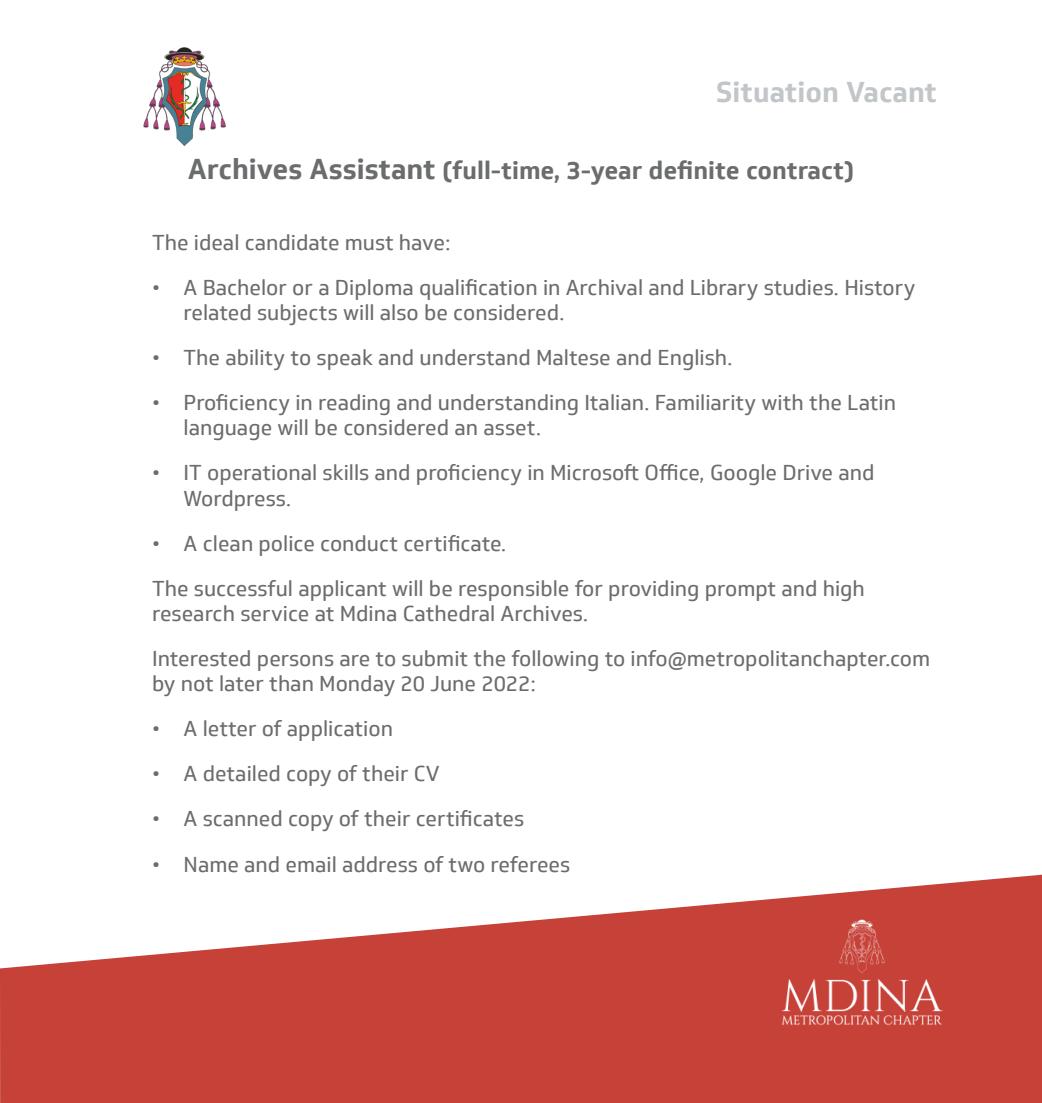
<style>
.page{position:relative;width:1042px;height:1103px;background:#fff}
.page>*{position:absolute;margin:0;border:0;box-sizing:border-box;transform-origin:0 0}
.t1{font:700 28px "Soleto";color:#c2c6c9}
.t2{font:700 24.5px "Soleto";color:#6a6c6d}
.Body{font:21px/25.2px "Soleto";color:#6a6c6d}
.s1{font-size:28px}
</style>
<div class="page">
<svg style="left:0;top:874px;width:1042px;height:228px;fill:#c64239"></svg>
<img style="left:781px;top:919px;width:161px;height:106px">
<img style="left:143px;top:47px;width:83px;height:99px">
<p class="t1" style="left:716px;top:74px;width:222px">Situation Vacant</p>
<p class="t2" style="left:188px;top:154px;width:668px"><span class="s1">Archives Assistant</span> (full-time, 3-year definite contract)</p>
<p class="Body" style="left:152px;top:230px;width:300px">The ideal candidate must have:</p>
<p class="Body" style="left:184px;top:275px;width:733px;text-indent:-32px">• A Bachelor or a Diploma qualification in Archival and Library studies. History related subjects will also be considered.</p>
<p class="Body" style="left:152px;top:345px;width:582px">• The ability to speak and understand Maltese and English.</p>
<p class="Body" style="left:184px;top:390px;width:714px;text-indent:-32px">• Proficiency in reading and understanding Italian. Familiarity with the Latin language will be considered an asset.</p>
<p class="Body" style="left:184px;top:460px;width:692px;text-indent:-32px">• IT operational skills and proficiency in Microsoft Office, Google Drive and<br>Wordpress.</p>
<p class="Body" style="left:152px;top:531px;width:356px">• A clean police conduct certificate.</p>
<p class="Body" style="left:152px;top:576px;width:714px">The successful applicant will be responsible for providing prompt and high research service at Mdina Cathedral Archives.</p>
<p class="Body" style="left:152px;top:646px;width:779px">Interested persons are to submit the following to info@metropolitanchapter.com by not later than Monday 20 June 2022:</p>
<p class="Body" style="left:152px;top:716px;width:242px">• A letter of application</p>
<p class="Body" style="left:152px;top:761px;width:289px">• A detailed copy of their CV</p>
<p class="Body" style="left:152px;top:806px;width:374px">• A scanned copy of their certificates</p>
<p class="Body" style="left:152px;top:851px;width:420px">• Name and email address of two referees</p>
</div>
